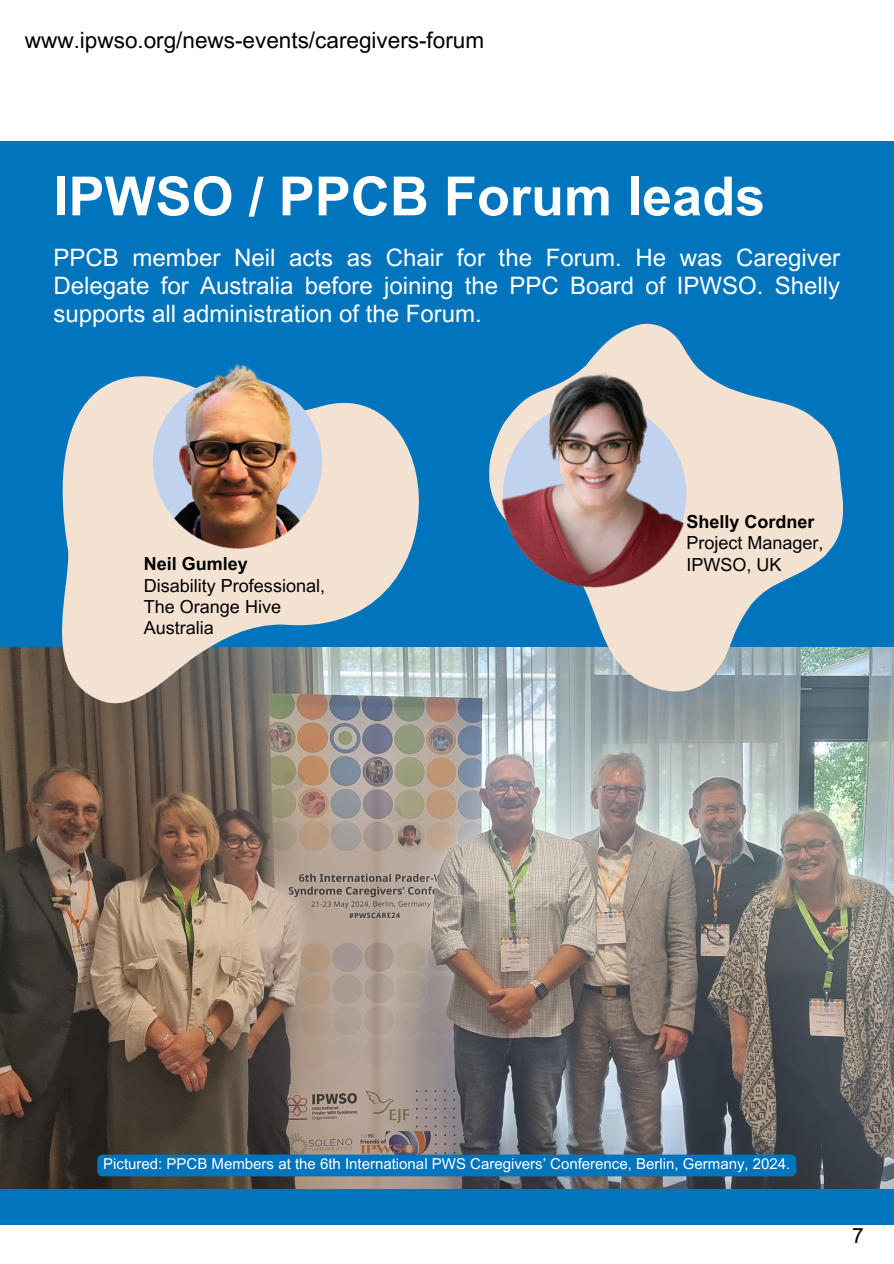
<style>
.page{position:relative;width:894px;height:1264px;background:#fff}
.page>*{position:absolute;margin:0;border:0;box-sizing:border-box;transform-origin:0 0}
.t1{font:700 54px "Arial MT Pro";color:#fff}
.t2{font:24px/28.2px "Arial MT Pro";color:#fff;text-align:justify}
.t3{font:22.5px "Arial MT Pro";color:#000}
.t4{font:21px "Arial MT Pro";color:#000}
.t5{font:18px/21.3px "Arial MT Pro";color:#000}
.t6{font:15px "Arial MT Pro";color:#fff}
.s1{font-weight:700}
</style>
<div class="page">
<div style="left:0;top:141px;width:893px;height:1083px;background:#0075bd"></div>
<img style="left:0;top:647px;width:893px;height:541px">
<svg style="left:43px;top:377px;width:388px;height:344px;fill:#f3e1d1"></svg>
<svg style="left:431px;top:323px;width:457px;height:399px"></svg>
<img style="left:474px;top:333px;width:232px;height:267px">
<img style="left:130px;top:364px;width:211px;height:215px">
<svg style="left:97px;top:1154px;width:699px;height:22px"></svg>
<h3 class="t3" style="left:25px;top:32px;width:460px">www.ipwso.org/news-events/caregivers-forum</h3>
<p class="t1" style="left:53px;top:176px;width:713px">IPWSO / PPCB Forum leads</p>
<p class="t2" style="left:53px;top:246px;width:788px">PPCB member Neil acts as Chair for the Forum. He was Caregiver Delegate for Australia before joining the PPC Board of IPWSO. Shelly supports all administration of the Forum.</p>
<p class="t5" style="left:144px;top:555px;width:183px"><span class="s1">Neil Gumley<br></span>Disability Professional,<br>The Orange Hive<br>Australia</p>
<p class="t5" style="left:686px;top:513px;width:139px"><span class="s1">Shelly Cordner<br></span>Project Manager,<br>IPWSO, UK</p>
<p class="t6" style="left:103px;top:1157px;width:688px">Pictured: PPCB Members at the 6th International PWS Caregivers’ Conference, Berlin, Germany, 2024.</p>
<h3 class="t4" style="left:851px;top:1227px;width:13px">7</h3>
</div>
